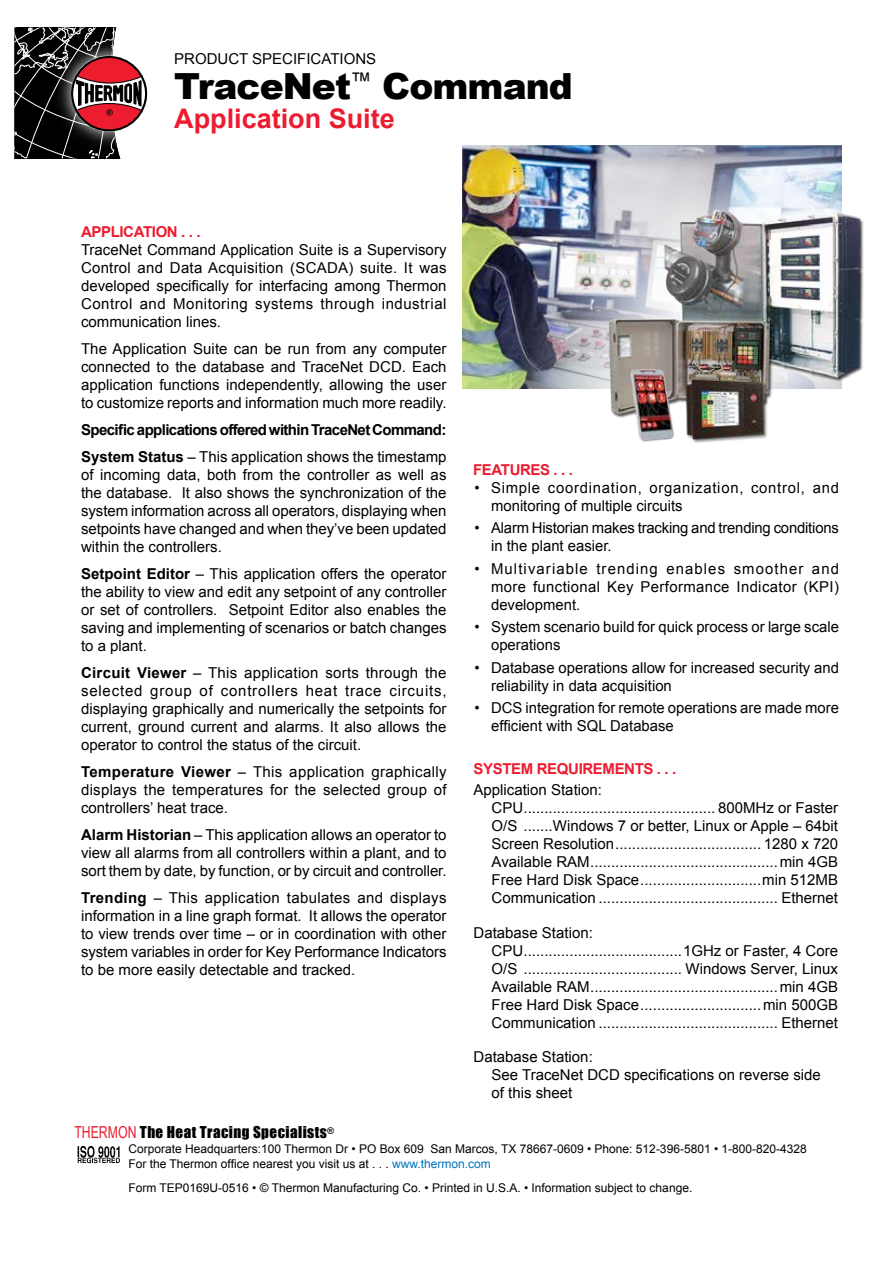
<style>
.page{position:relative;width:893px;height:1263px;background:#fff}
.page>*{position:absolute;margin:0;border:0;box-sizing:border-box;transform-origin:0 0}
.t1{font:900 36px "Arial";letter-spacing:-.025em;color:#000}
.t2{font:700 27px "Arial";color:#ed1b2f}
.t3{font:15px/18px "Arial";color:#000;text-align:justify}
.t4{font:700 15px/27px "Arial";letter-spacing:-.04em;color:#000}
.t5{font:15px/18px "Arial";letter-spacing:.05em;color:#000}
.t6{font:700 15px "Arial";letter-spacing:-.025em;color:#ed1b2f}
.t7{font:15px "Impact";letter-spacing:.03em;color:#000}
.t8{font:15px "Arial";color:#000101}
.t9{font:12px/15px "Arial";color:#000}
.s1{font-weight:400}
.s2{font-weight:700}
.s3{font-family:"Arial Narrow";font-size:16.5px;color:#ed1b2f}
.s4{color:#0072bc}
</style>
<div class="page">
<svg style="left:78px;top:1146px;width:42px;height:17px"></svg>
<img style="left:462px;top:146px;width:16px;height:242px">
<img style="left:478px;top:145px;width:364px;height:244px">
<img style="left:591px;top:198px;width:273px;height:245px">
<svg style="left:14px;top:27px;width:133px;height:131px"></svg>
<div style="left:71px;top:56px;width:76px;height:75px;border:2px solid #000;border-radius:50%"></div>
<p class="t8" style="left:174px;top:49px;width:203px">PRODUCT SPECIFICATIONS</p>
<h1 class="t1" style="left:174px;top:60px;width:400px">TraceNet<sup>™</sup> Command</h1>
<h2 class="t2" style="left:174px;top:101px;width:222px">Application Suite</h2>
<p class="t6" style="left:81px;top:221px;width:121px">APPLICATION . . .</p>
<p class="t3" style="left:81px;top:241px;width:367px">TraceNet Command Application Suite is a Supervisory Control and Data Acquisition (SCADA) suite. It was developed specifically for interfacing among Thermon Control and Monitoring systems through industrial communication lines.</p>
<p class="t3" style="left:81px;top:340px;width:367px">The Application Suite can be run from any computer connected to the database and TraceNet DCD. Each application functions independently, allowing the user to customize reports and information much more readily.</p>
<p class="t4" style="left:81px;top:416px;width:367px">Specific applications offered within TraceNet Command:<br>System Status <span class="s1">– This application shows the timestamp</span></p>
<p class="t3" style="left:81px;top:466px;width:367px">of incoming data, both from the controller as well as the database. It also shows the synchronization of the system information across all operators, displaying when setpoints have changed and when they’ve been updated within the controllers.</p>
<p class="t3" style="left:81px;top:565px;width:367px"><span class="s2">Setpoint Editor</span> – This application offers the operator the ability to view and edit any setpoint of any controller or set of controllers. Setpoint Editor also enables the saving and implementing of scenarios or batch changes to a plant.</p>
<p class="t3" style="left:81px;top:664px;width:367px"><span class="s2">Circuit Viewer</span> – This application sorts through the selected group of controllers heat trace circuits, displaying graphically and numerically the setpoints for current, ground current and alarms. It also allows the operator to control the status of the circuit.</p>
<p class="t3" style="left:81px;top:763px;width:367px"><span class="s2">Temperature Viewer</span> – This application graphically displays the temperatures for the selected group of controllers’ heat trace.</p>
<p class="t3" style="left:81px;top:826px;width:367px"><span class="s2">Alarm Historian</span> – This application allows an operator to view all alarms from all controllers within a plant, and to sort them by date, by function, or by circuit and controller.</p>
<p class="t3" style="left:81px;top:889px;width:367px"><span class="s2">Trending</span> – This application tabulates and displays information in a line graph format. It allows the operator to view trends over time – or in coordination with other system variables in order for Key Performance Indicators to be more easily detectable and tracked.</p>
<p class="t6" style="left:473px;top:459px;width:101px">FEATURES . . .</p>
<p class="t5" style="left:491px;top:478px;width:349px;text-indent:-16px">• Simple coordination, organization, control, and monitoring of multiple circuits</p>
<p class="t3" style="left:491px;top:519px;width:349px;text-indent:-16px">• Alarm Historian makes tracking and trending conditions in the plant easier.</p>
<p class="t3" style="left:491px;top:559px;width:349px;text-indent:-16px">• Multivariable trending enables smoother and more functional Key Performance Indicator (KPI) development.</p>
<p class="t3" style="left:491px;top:618px;width:349px;text-indent:-16px">• System scenario build for quick process or large scale operations</p>
<p class="t3" style="left:491px;top:658px;width:349px;text-indent:-17px">• Database operations allow for increased security and reliability in data acquisition</p>
<p class="t3" style="left:491px;top:699px;width:349px;text-indent:-17px">• DCS integration for remote operations are made more efficient with SQL Database</p>
<p class="t6" style="left:474px;top:759px;width:204px">SYSTEM REQUIREMENTS . . .</p>
<p class="t3" style="left:492px;top:781px;width:348px;text-align:left;text-indent:-18px">Application Station:<br>CPU.............................................. 800MHz or Faster O/S .......Windows 7 or better, Linux or Apple – 64bit Screen Resolution................................... 1280 x 720<br>Available RAM.............................................min 4GB Free Hard Disk Space.............................min 512MB Communication ........................................... Ethernet</p>
<p class="t3" style="left:492px;top:923px;width:348px;text-align:left;text-indent:-18px">Database Station:<br>CPU......................................1GHz or Faster, 4 Core O/S ...................................... Windows Server, Linux Available RAM.............................................min 4GB Free Hard Disk Space.............................min 500GB Communication ........................................... Ethernet</p>
<p class="t3" style="left:492px;top:1048px;width:331px;text-align:left;text-indent:-18px">Database Station:<br>See TraceNet DCD specifications on reverse side of this sheet</p>
<p class="t7" style="left:74px;top:1121px;width:261px"><span class="s3">THERMON</span> The Heat Tracing Specialists<sup>®</sup></p>
<p class="t9" style="left:128px;top:1142px;width:680px">Corporate Headquarters:100 Thermon Dr • PO Box 609 San Marcos, TX 78667-0609 • Phone: 512-396-5801 • 1-800-820-4328<br>For the Thermon office nearest you visit us at . . . <span class="s4">www.thermon.com</span></p>
<p class="t9" style="left:128px;top:1181px;width:565px">Form TEP0169U-0516 • © Thermon Manufacturing Co. • Printed in U.S.A. • Information subject to change.</p>
</div>
